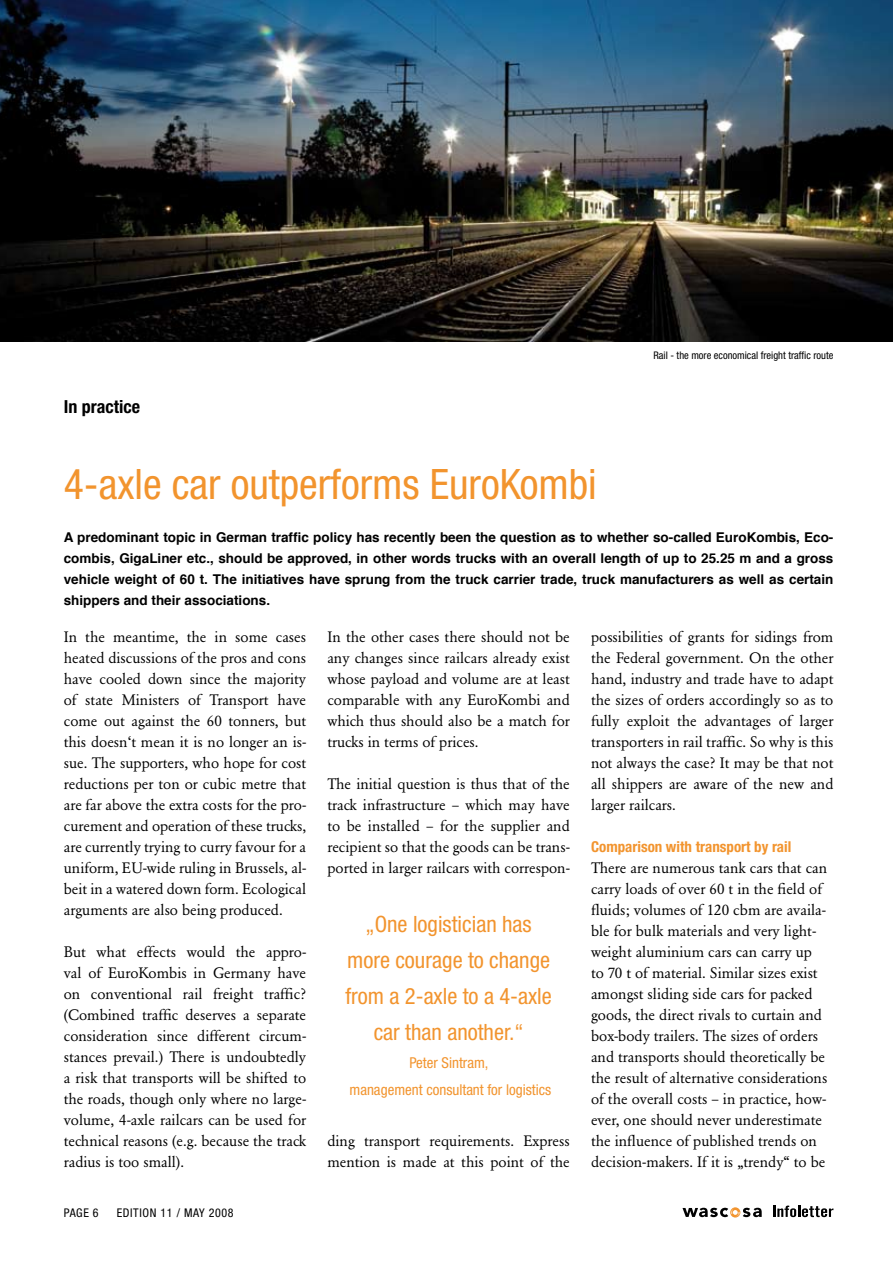
<style>
.page{position:relative;width:893px;height:1263px;background:#fff}
.page>*{position:absolute;margin:0;border:0;box-sizing:border-box;transform-origin:0 0}
.t1{font:condensed 42px "Helvetica Neue";color:#f2942e}
.t2{font:condensed 22.5px/36px "Helvetica Neue";color:#f2942e;text-align:center}
.t3{font:700 condensed 18px "Helvetica Neue";color:#000}
.t4{font:15px/21px "Garamond BE";color:#000;text-align:justify}
.t5{font:condensed 15px/27.3px "Helvetica Neue";color:#f2942e;text-align:center}
.t6{font:700 condensed 15px "Helvetica Neue";color:#f2942e}
.t7{font:700 13.5px/21px "Helvetica";color:#000;text-align:justify}
.t8{font:condensed 12px "Helvetica Neue";letter-spacing:.05em;color:#000}
.t9{font:condensed 10.5px "Helvetica Neue";color:#000}
</style>
<div class="page">
<svg style="left:773px;top:1205px;width:60px;height:12px"></svg>
<svg style="left:682px;top:1208px;width:80px;height:9px"></svg>
<img style="left:0;top:0;width:893px;height:341px">
<p class="t3" style="left:64px;top:396px;width:78px">In practice</p>
<p class="t9" style="left:653px;top:349px;width:181px">Rail - the more economical freight traffic route</p>
<h1 class="t1" style="left:64px;top:460px;width:535px">4-axle car outperforms EuroKombi</h1>
<p class="t7" style="left:64px;top:526px;width:771px">A predominant topic in German traffic policy has recently been the question as to whether so-called EuroKombis, Eco&shy;combis, GigaLiner etc., should be approved, in other words trucks with an overall length of up to 25.25 m and a gross vehicle weight of 60 t. The initiatives have sprung from the truck carrier trade, truck manufacturers as well as certain shippers and their associations.</p>
<p class="t4" style="left:64px;top:626px;width:244px">In the meantime, the in some cases heated discussions of the pros and cons have cooled down since the majority of state Ministers of Transport have come out against the 60 tonners, but this doesn‘t mean it is no longer an is&shy;sue. The supporters, who hope for cost reductions per ton or cubic metre that are far above the extra costs for the pro&shy;curement and operation of these trucks, are currently trying to curry favour for a uniform, EU-wide ruling in Brussels, al&shy;beit in a watered down form. Ecological arguments are also being produced.</p>
<p class="t4" style="left:64px;top:941px;width:244px">But what effects would the appro&shy;val of EuroKombis in Germany have on conventional rail freight traffic? (Combined traffic deserves a separate consideration since different circum&shy;stances prevail.) There is undoubtedly a risk that transports will be shifted to the roads, though only where no large&shy;volume, 4-axle railcars can be used for technical reasons (e.g. because the track radius is too small).</p>
<p class="t8" style="left:64px;top:1206px;width:36px">PAGE 6</p>
<p class="t8" style="left:117px;top:1206px;width:118px">EDITION 11 / MAY 2008</p>
<p class="t4" style="left:327px;top:626px;width:244px">In the other cases there should not be any changes since railcars already exist whose payload and volume are at least comparable with any EuroKombi and which thus should also be a match for trucks in terms of prices.</p>
<p class="t4" style="left:327px;top:773px;width:244px">The initial question is thus that of the track infrastructure – which may have to be installed – for the supplier and recipient so that the goods can be trans&shy;ported in larger railcars with correspon-</p>
<h2 class="t2" style="left:345px;top:905px;width:208px">„One logistician has more courage to change from a 2-axle to a 4-axle car than another.“</h2>
<p class="t5" style="left:350px;top:1049px;width:203px">Peter Sintram,<br>management consultant for logistics</p>
<p class="t4" style="left:327px;top:1130px;width:244px">ding transport requirements. Express mention is made at this point of the</p>
<p class="t4" style="left:591px;top:626px;width:244px">possibilities of grants for sidings from the Federal government. On the other hand, industry and trade have to adapt the sizes of orders accordingly so as to fully exploit the advantages of larger transporters in rail traffic. So why is this not always the case? It may be that not all shippers are aware of the new and larger railcars.</p>
<p class="t6" style="left:591px;top:837px;width:202px">Comparison with transport by rail</p>
<p class="t4" style="left:591px;top:857px;width:238px;text-align:left">There are numerous tank cars that can carry loads of over 60 t in the field of fluids; volumes of 120 cbm are availa&shy;ble for bulk materials and very light&shy;weight aluminium cars can carry up to 70 t of material. Similar sizes exist amongst sliding side cars for packed goods, the direct rivals to curtain and box-body trailers. The sizes of orders and transports should theoretically be the result of alternative considerations of the overall costs – in practice, how&shy;ever, one should never underestimate the influence of published trends on decision-makers. If it is „trendy“ to be</p>
</div>
